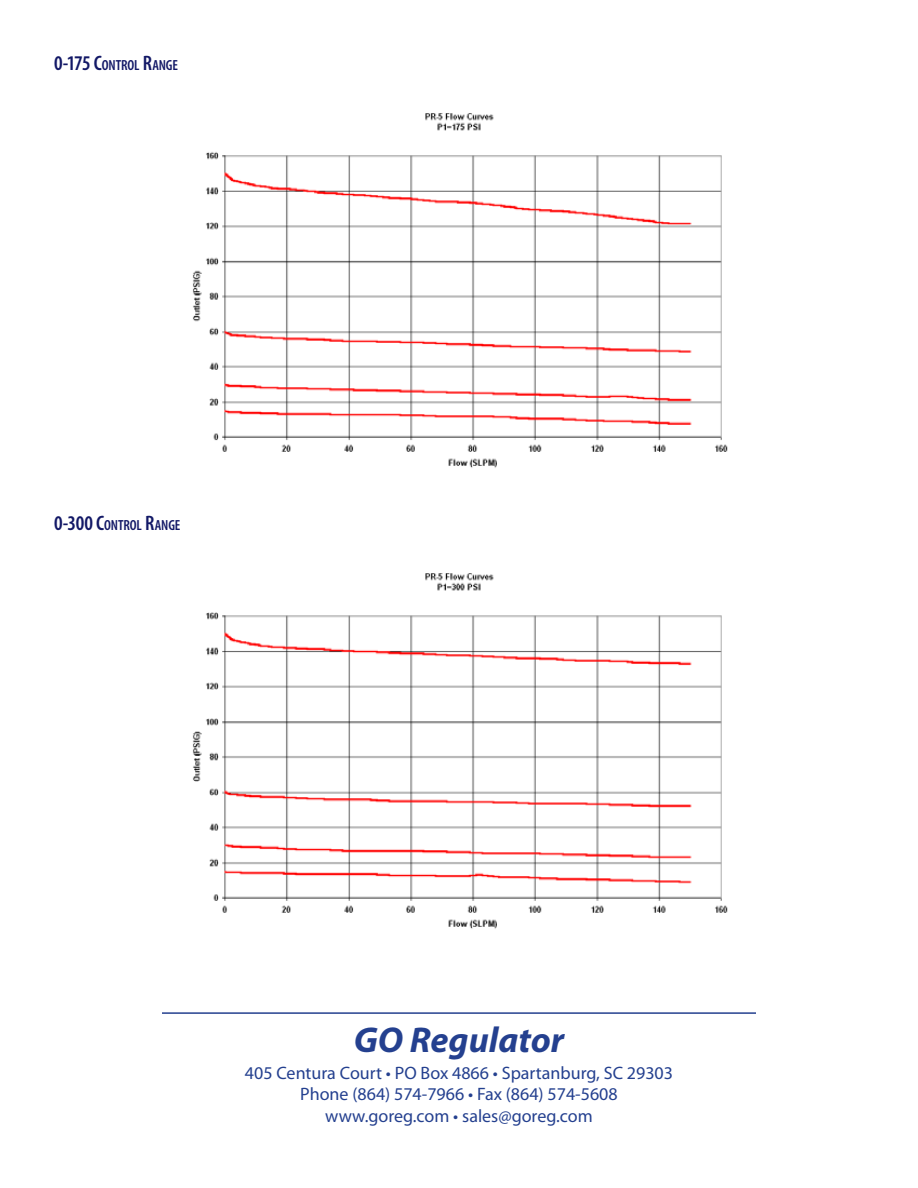
<style>
.page{position:relative;width:918px;height:1188px;background:#fff}
.page>*{position:absolute;margin:0;border:0;box-sizing:border-box;transform-origin:0 0}
.t1{font:italic 700 36px "Myriad Pro";color:#24408f}
.t2{font:18px/21.6px "Myriad Pro";color:#24408f;text-align:center}
.t3{font:600 condensed 14.7px "Myriad Pro";letter-spacing:-.01em;color:#121866}
.s1{font-size:21px}
</style>
<div class="page">
<hr style="left:162px;top:1012px;width:594px;height:2px;background:#24408f">
<img style="left:193px;top:113px;width:535px;height:355px">
<img style="left:193px;top:573px;width:535px;height:356px">
<p class="t3" style="left:54px;top:56px;width:126px"><span class="s1">0-175 C</span>ONTROL <span class="s1">R</span>ANGE</p>
<p class="t3" style="left:54px;top:516px;width:128px"><span class="s1">0-300 C</span>ONTROL <span class="s1">R</span>ANGE</p>
<h1 class="t1" style="left:354px;top:1016px;width:212px">GO Regulator</h1>
<p class="t2" style="left:245px;top:1062px;width:430px">405 Centura Court • PO Box 4866 • Spartanburg, SC 29303<br>Phone (864) 574-7966 • Fax (864) 574-5608 www.goreg.com • sales@goreg.com</p>
</div>
